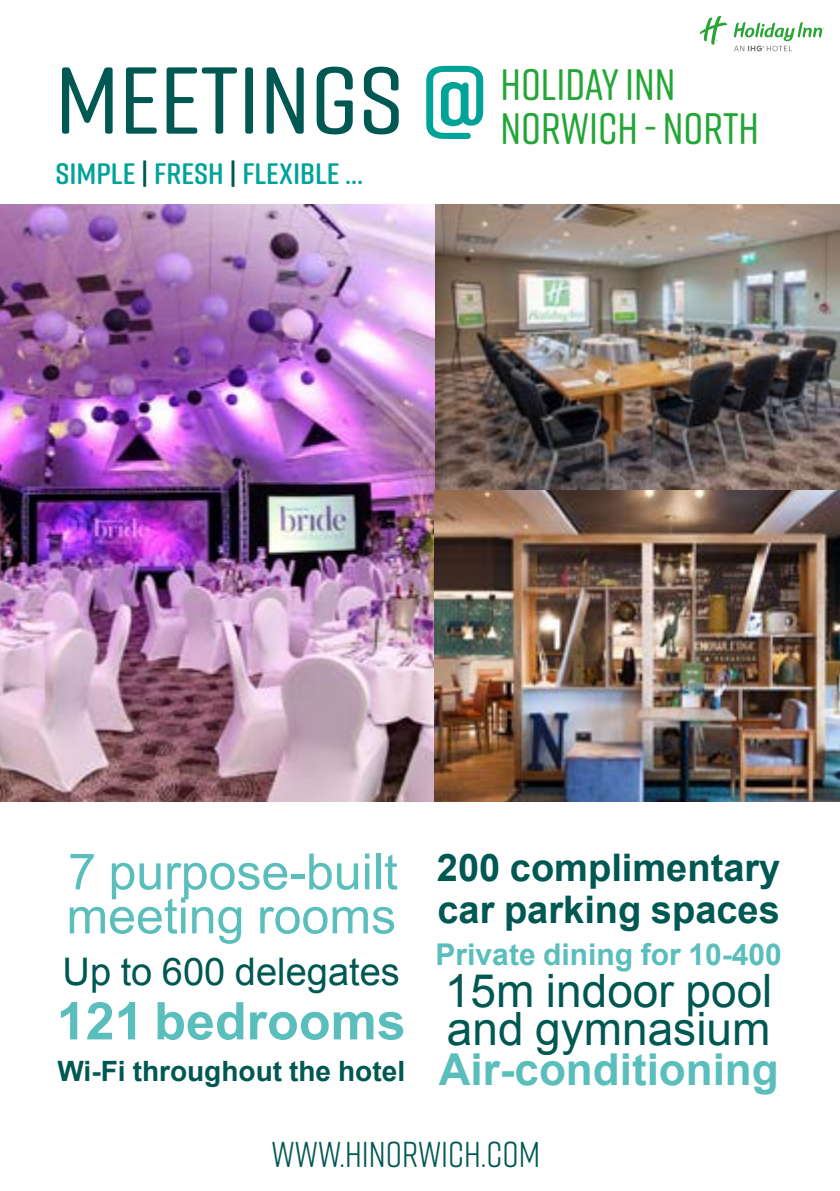
<style>
.page{position:relative;width:840px;height:1191px;background:#fff}
.page>*{position:absolute;margin:0;border:0;box-sizing:border-box;transform-origin:0 0}
.t1{font:500 94.6px "Rift Soft";color:#005852;scale:1.13 1}
.t2{font:700 52px "Arial";color:#5abebc}
.t3{font:50px/44px "Arial";color:#5abebc}
.t4{font:46px/38px "Arial";color:#005852}
.t5{font:500 44px/44px "Rift Soft";color:#24a637}
.t6{font:700 44px "Arial";color:#5abebc}
.t7{font:700 38px/42px "Arial";color:#005852}
.t8{font:38px "Arial";color:#005852}
.t9{font:36px "Rift Soft";color:#005852}
.t10{font:700 30px "Arial";color:#5abebc}
.t11{font:600 29.6px "Rift Soft";color:#00a398;scale:1.13 1}
.t12{font:700 28px "Arial";color:#005852}
.s1{color:#00a398}
.s2{color:#005852}
</style>
<div class="page">
<img style="left:0;top:204px;width:839px;height:598px">
<svg style="left:699px;top:16px;width:124px;height:35px"></svg>
<h1 class="t1" style="left:55px;top:34px;width:385px">MEETINGS <span class="s1">@</span></h1>
<p class="t11" style="left:55px;top:153px;width:274px">SIMPLE <span class="s2">|</span> FRESH <span class="s2">|</span> FLEXIBLE ...</p>
<p class="t5" style="left:500px;top:61px;width:260px">HOLIDAY INN<br>NORWICH - NORTH</p>
<h3 class="t3" style="left:66px;top:850px;width:332px">7 purpose-built meeting rooms</h3>
<p class="t8" style="left:63px;top:947px;width:338px">Up to 600 delegates</p>
<h2 class="t2" style="left:57px;top:986px;width:350px">121 bedrooms</h2>
<p class="t12" style="left:57px;top:1053px;width:349px">Wi-Fi throughout the hotel</p>
<p class="t7" style="left:436px;top:847px;width:345px">200 complimentary car parking spaces</p>
<p class="t10" style="left:435px;top:934px;width:347px">Private dining for 10-400</p>
<p class="t4" style="left:444px;top:972px;width:329px">15m indoor pool and gymnasium</p>
<p class="t6" style="left:438px;top:1040px;width:341px">Air-conditioning</p>
<p class="t9" style="left:271px;top:1129px;width:270px">WWW.HINORWICH.COM</p>
</div>
